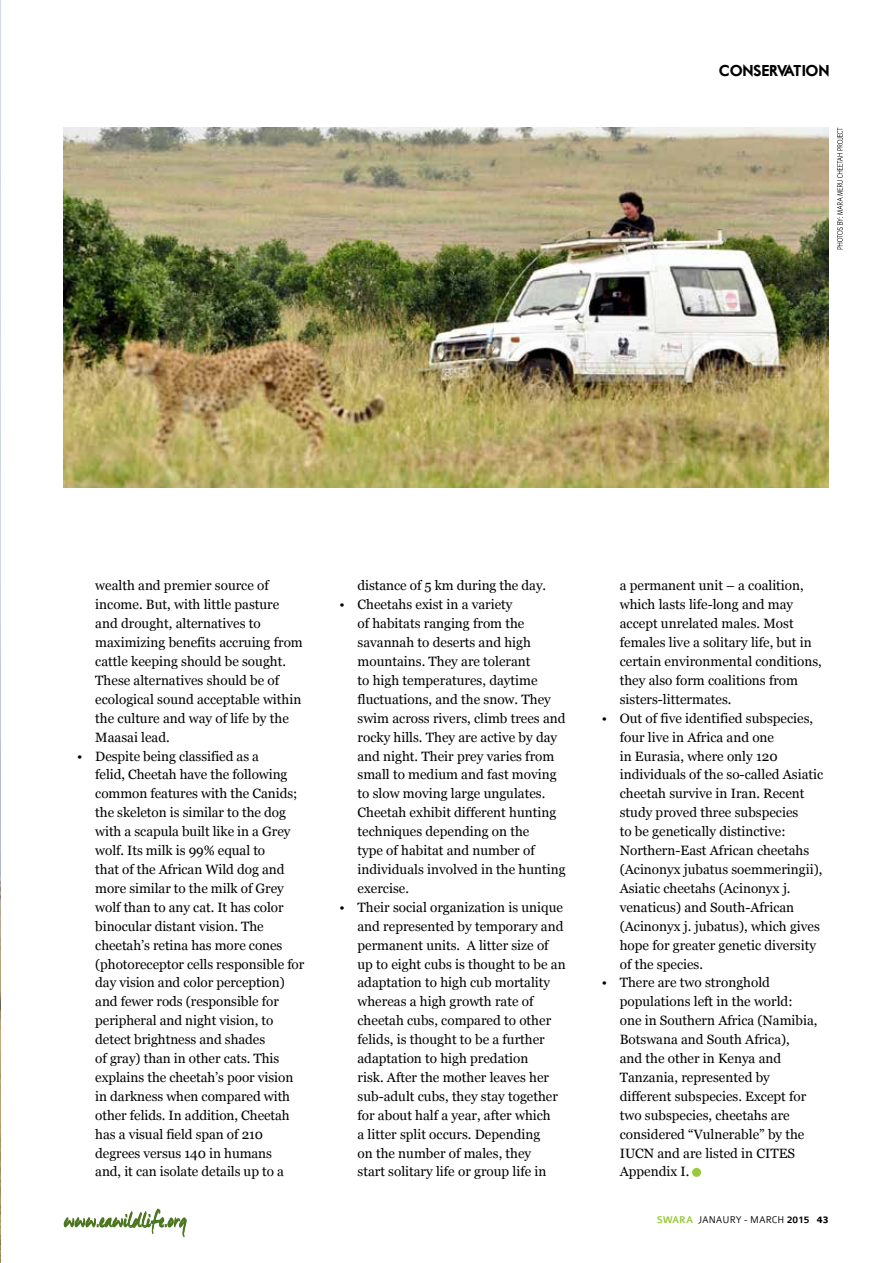
<style>
.page{position:relative;width:893px;height:1263px;background:#fff}
.page>*{position:absolute;margin:0;border:0;box-sizing:border-box;transform-origin:0 0}
.t1{font:15px "Motor Oil 1937 M54";color:#000}
.t2{font:13.5px/18.9px "Georgia";color:#000}
.t3{font:300 10.5px "Colaborate";color:#000}
.s1{font-weight:500;color:#99ca3c}
.s2{font-weight:500}
.s3{font-weight:700}
</style>
<div class="page">
<img style="left:0;top:0;width:1px;height:1263px">
<img style="left:64px;top:128px;width:765px;height:360px">
<svg style="left:64px;top:1208px;width:123px;height:29px"></svg>
<svg style="left:837px;top:128px;width:6px;height:121px"></svg>
<div style="left:692px;top:1168px;width:9px;height:9px;background:#99ca3c;border-radius:50%"></div>
<p class="t1" style="left:719px;top:64px;width:112px">CONSERVATION</p>
<p class="t2" style="left:95px;top:577px;width:209px">wealth and premier source of income. But, with little pasture and drought, alternatives to maximizing benefits accruing from cattle keeping should be sought.<br>These alternatives should be of ecological sound acceptable within the culture and way of life by the<br>Maasai lead.</p>
<p class="t2" style="left:95px;top:747px;width:211px;text-indent:-18px">• Despite being classified as a<br>felid, Cheetah have the following common features with the Canids; the skeleton is similar to the dog with a scapula built like in a Grey wolf. Its milk is 99% equal to<br>that of the African Wild dog and more similar to the milk of Grey wolf than to any cat. It has color binocular distant vision. The cheetah’s retina has more cones (photoreceptor cells responsible for day vision and color perception) and fewer rods (responsible for peripheral and night vision, to detect brightness and shades<br>of gray) than in other cats. This explains the cheetah’s poor vision in darkness when compared with other felids. In addition, Cheetah has a visual field span of 210 degrees versus 140 in humans<br>and, it can isolate details up to a</p>
<p class="t2" style="left:357px;top:577px;width:190px">distance of 5 km during the day.</p>
<p class="t2" style="left:357px;top:595px;width:210px;text-indent:-18px">• Cheetahs exist in a variety<br>of habitats ranging from the savannah to deserts and high mountains. They are tolerant<br>to high temperatures, daytime fluctuations, and the snow. They swim across rivers, climb trees and rocky hills. They are active by day and night. Their prey varies from small to medium and fast moving to slow moving large ungulates.<br>Cheetah exhibit different hunting techniques depending on the<br>type of habitat and number of individuals involved in the hunting exercise.</p>
<p class="t2" style="left:357px;top:898px;width:210px;text-indent:-18px">• Their social organization is unique and represented by temporary and permanent units. A litter size of up to eight cubs is thought to be an adaptation to high cub mortality whereas a high growth rate of cheetah cubs, compared to other felids, is thought to be a further adaptation to high predation<br>risk. After the mother leaves her sub-adult cubs, they stay together for about half a year, after which<br>a litter split occurs. Depending<br>on the number of males, they<br>start solitary life or group life in</p>
<p class="t2" style="left:620px;top:577px;width:204px">a permanent unit – a coalition, which lasts life-long and may accept unrelated males. Most females live a solitary life, but in certain environmental conditions, they also form coalitions from sisters-littermates.</p>
<p class="t2" style="left:620px;top:709px;width:205px;text-indent:-18px">• Out of five identified subspecies, four live in Africa and one<br>in Eurasia, where only 120 individuals of the so-called Asiatic cheetah survive in Iran. Recent study proved three subspecies<br>to be genetically distinctive:<br>Northern-East African cheetahs (Acinonyx jubatus soemmeringii),<br>Asiatic cheetahs (Acinonyx j. venaticus) and South-African (Acinonyx j. jubatus), which gives hope for greater genetic diversity of the species.</p>
<p class="t2" style="left:620px;top:973px;width:199px;text-indent:-18px">• There are two stronghold populations left in the world: one in Southern Africa (Namibia,<br>Botswana and South Africa),<br>and the other in Kenya and<br>Tanzania, represented by different subspecies. Except for two subspecies, cheetahs are considered “Vulnerable” by the<br>IUCN and are listed in CITES<br>Appendix I.</p>
<p class="t3" style="left:657px;top:1214px;width:174px"><span class="s1">SWARA</span> JANAURY - MARCH <span class="s2">2015</span> <span class="s3">43</span></p>
</div>
